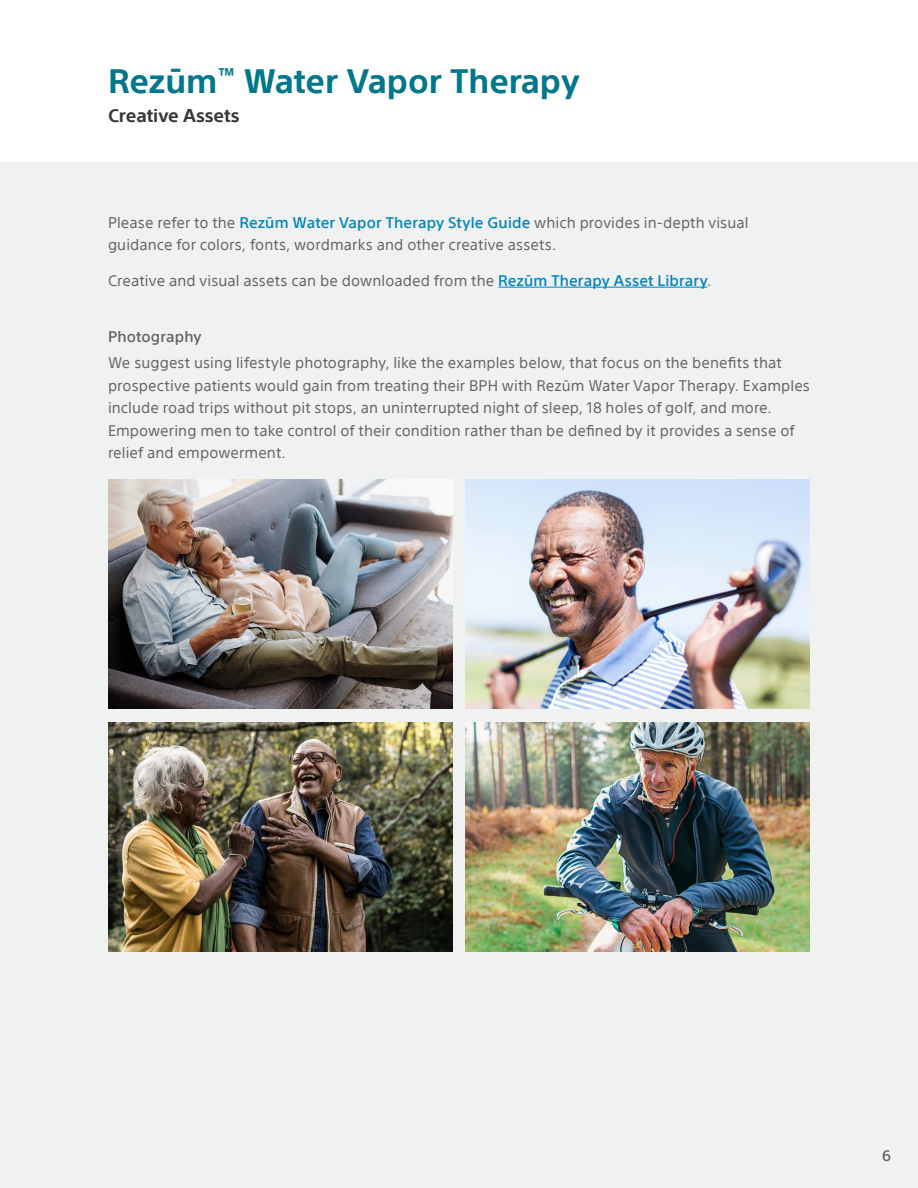
<style>
.page{position:relative;width:918px;height:1188px;background:#fff}
.page>*{position:absolute;margin:0;border:0;box-sizing:border-box;transform-origin:0 0}
.t1{font:700 33px "SST";color:#00778b}
.t2{font:700 18px "SST";letter-spacing:-.01em;color:#383838}
.t3{font:15px/22.5px "SST";letter-spacing:.005em;color:#636466}
.t4{font:500 15px "SST";letter-spacing:.01em;color:#636466}
.s1{font-weight:500;color:#0086bf}
</style>
<div class="page">
<div style="left:0;top:162px;width:918px;height:1026px;background:#f0f1f1"></div>
<hr style="left:498px;top:287px;width:209px;height:1px;background:#0086bf">
<img style="left:108px;top:479px;width:344px;height:230px">
<img style="left:466px;top:479px;width:344px;height:230px">
<img style="left:108px;top:722px;width:344px;height:230px">
<img style="left:466px;top:722px;width:344px;height:230px">
<h1 class="t1" style="left:108px;top:62px;width:473px">Rezūm<sup>™</sup> Water Vapor Therapy</h1>
<p class="t2" style="left:108px;top:105px;width:133px">Creative Assets</p>
<p class="t3" style="left:108px;top:211px;width:642px">Please refer to the <span class="s1">Rezūm Water Vapor Therapy Style Guide</span> which provides in-depth visual guidance for colors, fonts, wordmarks and other creative assets.</p>
<p class="t3" style="left:108px;top:269px;width:605px">Creative and visual assets can be downloaded from the <span class="s1">Rezūm Therapy Asset Library</span>.</p>
<p class="t4" style="left:108px;top:328px;width:95px">Photography</p>
<p class="t3" style="left:108px;top:352px;width:703px">We suggest using lifestyle photography, like the examples below, that focus on the benefits that prospective patients would gain from treating their BPH with Rezūm Water Vapor Therapy. Examples include road trips without pit stops, an uninterrupted night of sleep, 18 holes of golf, and more.<br>Empowering men to take control of their condition rather than be defined by it provides a sense of relief and empowerment.</p>
<p class="t4" style="left:882px;top:1147px;width:10px">6</p>
</div>
